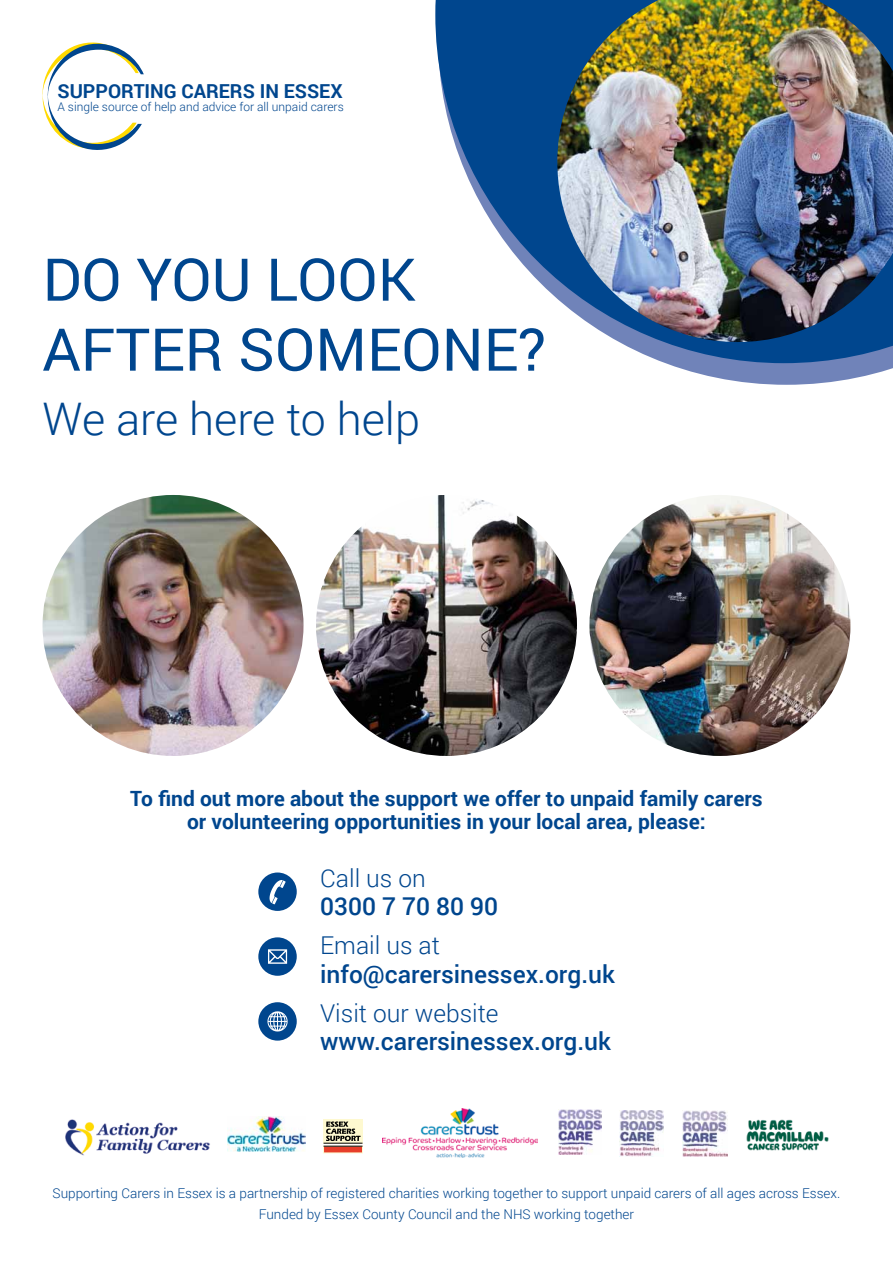
<style>
.page{position:relative;width:893px;height:1263px;background:#fff}
.page>*{position:absolute;margin:0;border:0;box-sizing:border-box;transform-origin:0 0}
.t1{font:58.95px/70.1px "Roboto";color:#00468e}
.t2{font:300 45px "Roboto";color:#00468e}
.t3{font:500 24.6px "Roboto";color:#00468e}
.t4{font:300 24.6px "Roboto";color:#00468e}
.t5{font:700 21px/22.5px "Roboto";color:#00468e;text-align:center}
.t6{font:700 19.2px "Roboto";color:#00468e}
.t7{font:300 13.5px/21.5px "Roboto";color:#00468e;text-align:center}
.t8{font:300 12px "Roboto";color:#00468e}
</style>
<div class="page">
<img style="left:589px;top:495px;width:261px;height:261px;border-radius:130px">
<img style="left:316px;top:495px;width:261px;height:261px;border-radius:130px">
<img style="left:43px;top:495px;width:260px;height:261px;border-radius:130px">
<svg style="left:42px;top:42px;width:102px;height:108px"></svg>
<div style="left:258px;top:872px;width:39px;height:39px;background:#00468e;border-radius:50%"></div>
<svg style="left:269px;top:880px;width:17px;height:24px"></svg>
<div style="left:258px;top:937px;width:39px;height:39px;background:#00468e;border-radius:50%"></div>
<svg style="left:268px;top:949px;width:19px;height:15px"></svg>
<div style="left:258px;top:1002px;width:39px;height:38px;background:#00468e;border-radius:50%"></div>
<svg style="left:267px;top:1011px;width:21px;height:20px"></svg>
<svg style="left:665px;top:363px;width:228px;height:22px;fill:#7083b9"></svg>
<svg style="left:435px;top:0;width:458px;height:363px;fill:#00468e"></svg>
<img style="left:557px;top:0;width:336px;height:342px">
<img style="left:227px;top:1116px;width:78px;height:35px">
<img style="left:383px;top:1108px;width:154px;height:50px">
<img style="left:65px;top:1119px;width:145px;height:37px">
<div style="left:324px;top:1146px;width:38px;height:7px;background:#e73e2a"></div>
<div style="left:324px;top:1119px;width:38px;height:24px;border:1px solid #fef9d0"></div>
<hr style="left:324px;top:1143px;width:38px;height:1px;background:#000">
<hr style="left:324px;top:1146px;width:38px;height:1px;background:#000">
<svg style="left:326px;top:1121px;width:35px;height:20px"></svg>
<img style="left:746px;top:1119px;width:83px;height:32px">
<img style="left:558px;top:1110px;width:44px;height:44px">
<img style="left:619px;top:1111px;width:45px;height:45px">
<img style="left:683px;top:1110px;width:45px;height:46px">
<h3 class="t6" style="left:58px;top:78px;width:287px">SUPPORTING CARERS IN ESSEX</h3>
<p class="t8" style="left:58px;top:99px;width:288px">A single source of help and advice for all unpaid carers</p>
<h1 class="t1" style="left:43px;top:242px;width:505px">DO YOU LOOK<br>AFTER SOMEONE?</h1>
<h2 class="t2" style="left:43px;top:388px;width:379px">We are here to help</h2>
<h3 class="t5" style="left:130px;top:787px;width:634px">To find out more about the support we offer to unpaid family carers or volunteering opportunities in your local area, please:</h3>
<h3 class="t4" style="left:320px;top:861px;width:107px">Call us on</h3>
<h3 class="t3" style="left:320px;top:889px;width:179px">0300 7 70 80 90</h3>
<h3 class="t4" style="left:320px;top:928px;width:121px">Email us at</h3>
<h3 class="t3" style="left:320px;top:956px;width:296px">info@carersinessex.org.uk</h3>
<h3 class="t4" style="left:320px;top:996px;width:180px">Visit our website</h3>
<h3 class="t3" style="left:320px;top:1024px;width:292px">www.carersinessex.org.uk</h3>
<p class="t7" style="left:53px;top:1182px;width:789px">Supporting Carers in Essex is a partnership of registered charities working together to support unpaid carers of all ages across Essex.<br>Funded by Essex County Council and the NHS working together</p>
</div>
